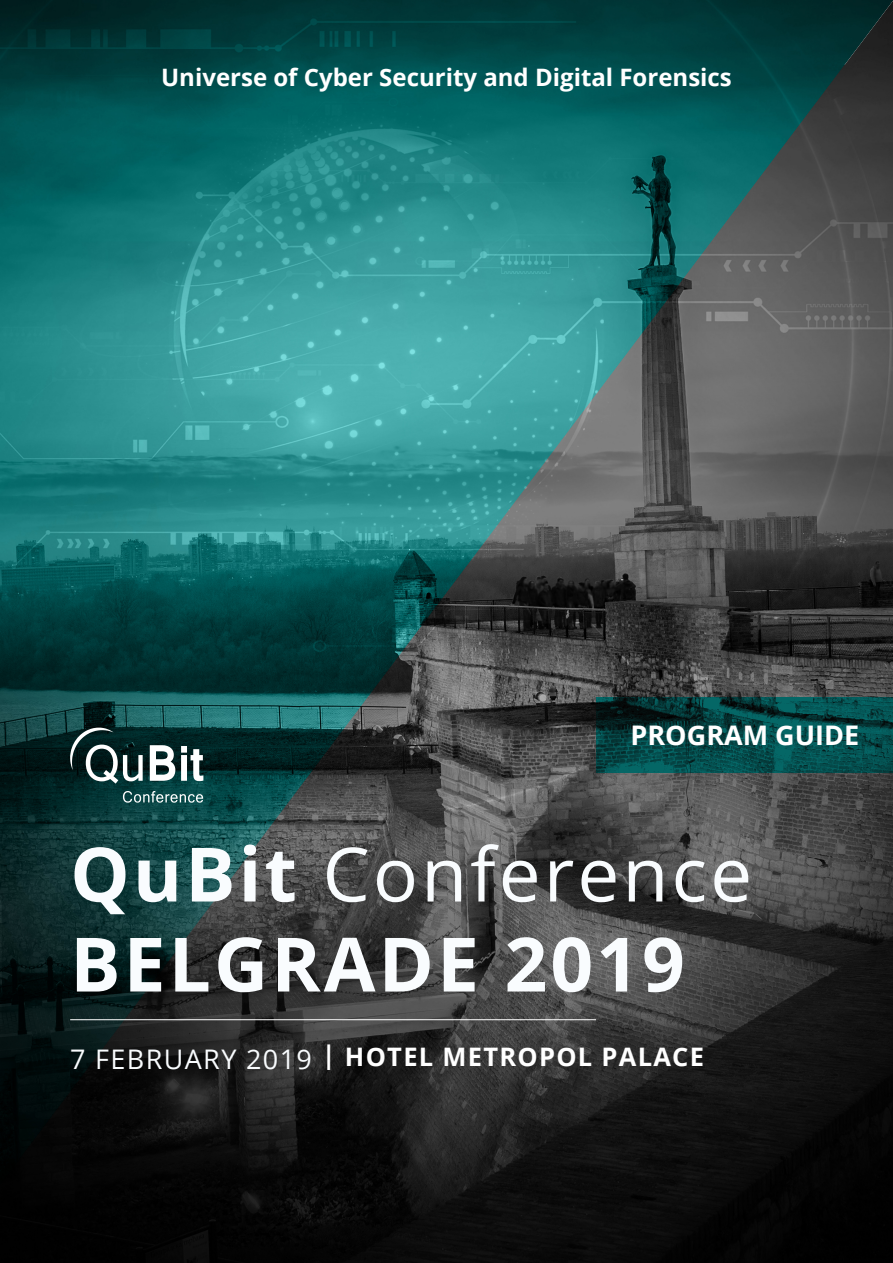
<style>
.page{position:relative;width:893px;height:1263px;background:#fff}
.page>*{position:absolute;margin:0;border:0;box-sizing:border-box;transform-origin:0 0}
.t1{font:75px "Open Sans";letter-spacing:.04em;color:#f9fcfe}
.t2{font:700 75px "Open Sans";letter-spacing:.04em;color:#f9fcfe}
.t3{font:700 27px "Open Sans";color:#fff}
.t4{font:700 25.5px "Open Sans";letter-spacing:.05em;color:#fff}
.t5{font:700 24px "Open Sans";color:#fff}
.s1{font-weight:700}
.s2{font-weight:400;font-size:27px;color:#f9fcfe}
</style>
<div class="page">
<img style="left:0;top:1px;width:893px;height:1262px">
<svg style="left:597px;top:697px;width:296px;height:75px;background:#044646"></svg>
<hr style="left:70px;top:1019px;width:526px;height:1px;background:#fff">
<svg style="left:123px;top:791px;width:80px;height:12px"></svg>
<svg style="left:150px;top:745px;width:25px;height:36px"></svg>
<svg style="left:181px;top:746px;width:22px;height:35px"></svg>
<svg style="left:70px;top:727px;width:73px;height:57px"></svg>
<p class="t5" style="left:161px;top:60px;width:572px">Universe of Cyber Security and Digital Forensics</p>
<p class="t3" style="left:630px;top:716px;width:230px">PROGRAM GUIDE</p>
<p class="t1" style="left:70px;top:823px;width:683px"><span class="s1">QuBit</span> Conference</p>
<p class="t2" style="left:70px;top:911px;width:616px">BELGRADE 2019</p>
<p class="t4" style="left:70px;top:1039px;width:635px"><span class="s2">7 FEBRUARY 2019</span> | HOTEL METROPOL PALACE</p>
</div>
